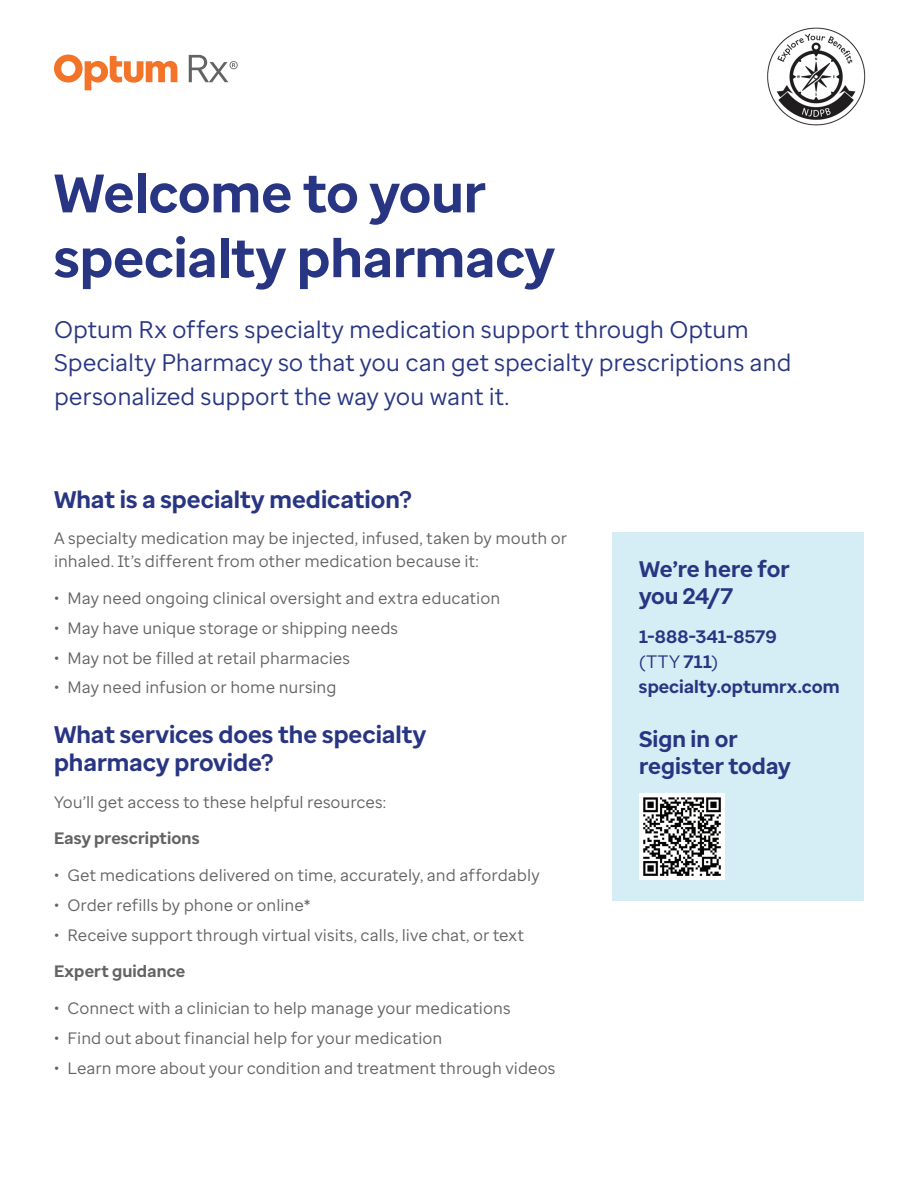
<style>
.page{position:relative;width:918px;height:1188px;background:#fff}
.page>*{position:absolute;margin:0;border:0;box-sizing:border-box;transform-origin:0 0}
.t1{font:700 54px/64.8px "Optum Sans";letter-spacing:-.005em;color:#283582}
.t2{font:24px/33.6px "Optum Sans";letter-spacing:-.005em;color:#283582}
.t3{font:700 24px/28.8px "Optum Sans";color:#283582}
.t4{font:700 22.5px/27px "Optum Sans";color:#283582}
.t5{font:700 18px/25.2px "Optum Sans";letter-spacing:.005em;color:#283582}
.t6{font:16.5px/23.1px "Optum Sans";color:#636366}
.t7{font:700 16.5px "Optum Sans";letter-spacing:.01em;color:#636366}
.s1{font-weight:400}
</style>
<div class="page">
<div style="left:612px;top:533px;width:252px;height:368px;background:#d5eef5"></div>
<img style="left:639px;top:794px;width:86px;height:85px">
<svg style="left:189px;top:55px;width:49px;height:27px"></svg>
<svg style="left:54px;top:55px;width:123px;height:35px"></svg>
<img style="left:767px;top:27px;width:98px;height:99px">
<h1 class="t1" style="left:54px;top:161px;width:502px">Welcome to your specialty pharmacy</h1>
<h2 class="t2" style="left:54px;top:312px;width:739px">Optum Rx offers specialty medication support through Optum<br>Specialty Pharmacy so that you can get specialty prescriptions and personalized support the way you want it.</h2>
<h2 class="t3" style="left:54px;top:485px;width:359px">What is a specialty medication?</h2>
<p class="t6" style="left:54px;top:527px;width:515px">A specialty medication may be injected, infused, taken by mouth or inhaled. It’s different from other medication because it:</p>
<p class="t6" style="left:54px;top:586px;width:448px">• May need ongoing clinical oversight and extra education</p>
<p class="t6" style="left:54px;top:616px;width:346px">• May have unique storage or shipping needs</p>
<p class="t6" style="left:54px;top:646px;width:298px">• May not be filled at retail pharmacies</p>
<p class="t6" style="left:54px;top:676px;width:284px">• May need infusion or home nursing</p>
<h2 class="t3" style="left:54px;top:720px;width:374px">What services does the specialty pharmacy provide?</h2>
<p class="t6" style="left:54px;top:790px;width:334px">You’ll get access to these helpful resources:</p>
<p class="t7" style="left:54px;top:828px;width:147px">Easy prescriptions</p>
<p class="t6" style="left:54px;top:864px;width:487px">• Get medications delivered on time, accurately, and affordably</p>
<p class="t6" style="left:54px;top:893px;width:258px">• Order refills by phone or online*</p>
<p class="t6" style="left:54px;top:923px;width:472px">• Receive support through virtual visits, calls, live chat, or text</p>
<p class="t7" style="left:54px;top:961px;width:133px">Expert guidance</p>
<p class="t6" style="left:54px;top:996px;width:458px">• Connect with a clinician to help manage your medications</p>
<p class="t6" style="left:54px;top:1026px;width:390px">• Find out about financial help for your medication</p>
<p class="t6" style="left:54px;top:1056px;width:503px">• Learn more about your condition and treatment through videos</p>
<h3 class="t4" style="left:639px;top:555px;width:152px">We’re here for you 24/7</h3>
<p class="t5" style="left:639px;top:624px;width:202px">1-888-341-8579<br><span class="s1">(TTY</span> 711<span class="s1">) </span>specialty.optumrx.com</p>
<h3 class="t4" style="left:639px;top:726px;width:153px">Sign in or register today</h3>
</div>
